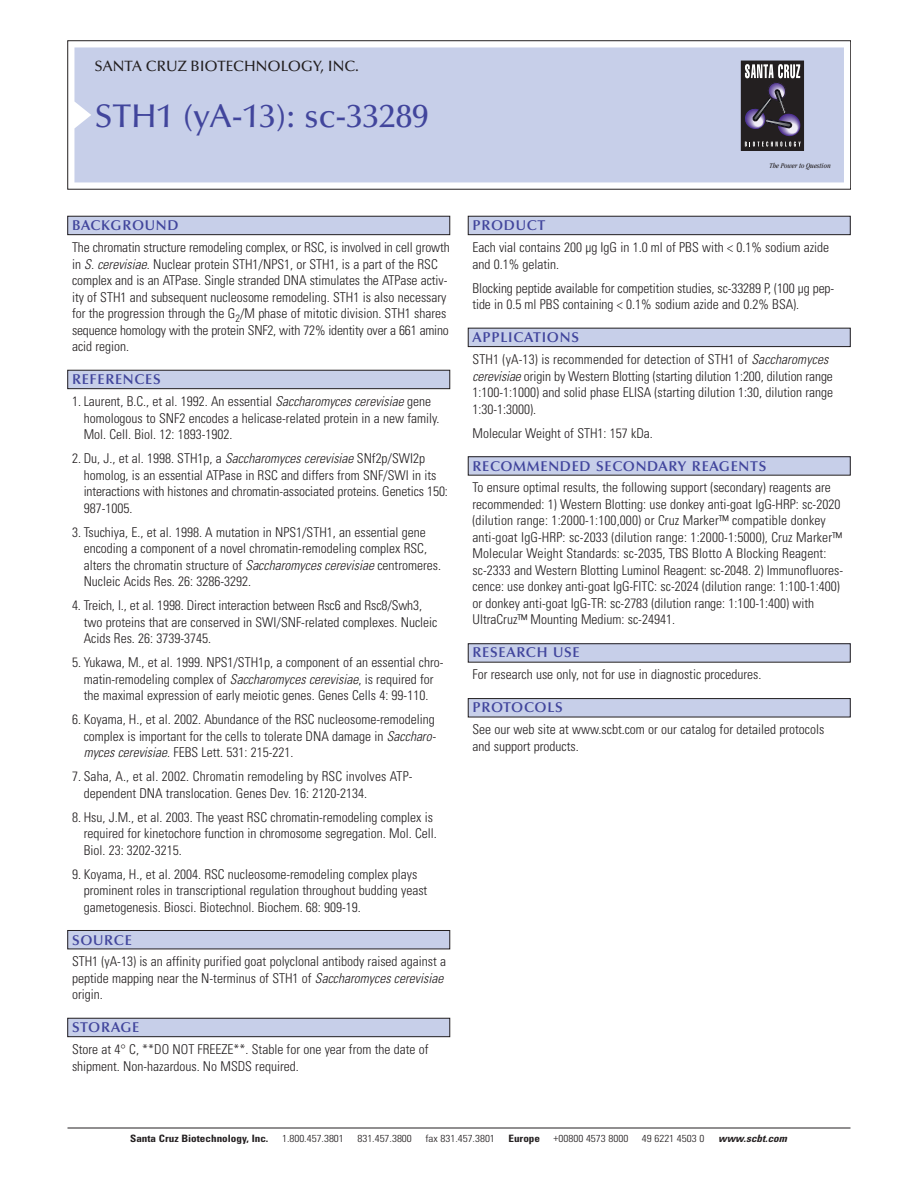
<style>
.page{position:relative;width:918px;height:1188px;background:#fff}
.page>*{position:absolute;margin:0;border:0;box-sizing:border-box;transform-origin:0 0}
.t1{font:500 33px "Optima";color:#41459c}
.t2{font:500 15px "Optima";color:#231f20}
.t3{font:600 14.25px "Optima";letter-spacing:.05em;color:#41459c}
.t4{font:300 condensed 13.5px/16.5px "Univers";color:#231f20}
.t5{font:300 condensed 10.2px "Univers";color:#231f20;scale:1.1 1}
.t6{font:700 condensed 10.2px "Univers";color:#231f20;scale:1.1 1}
.t7{font:italic 700 condensed 10.2px "Univers";color:#231f20;scale:1.1 1}
.t8{font:italic condensed 7.5px "Garamond";color:#231f20}
.s1{font-style:italic}
</style>
<div class="page">
<div style="left:74px;top:47px;width:770px;height:135px;background:#c7cfe9"></div>
<div style="left:741px;top:61px;width:62px;height:89px;background:#231f20"></div>
<div style="left:741px;top:61px;width:63px;height:90px;border:1px solid #231f20"></div>
<svg style="left:741px;top:64px;width:64px;height:83px"></svg>
<hr style="left:68px;top:1128px;width:782px;height:1px;background:#231f20">
<div style="left:68px;top:216px;width:382px;height:19px;background:#c7cfe9"></div>
<div style="left:68px;top:216px;width:382px;height:19px;border:1px solid #231f20"></div>
<div style="left:468px;top:216px;width:382px;height:19px;background:#c7cfe9"></div>
<div style="left:468px;top:216px;width:382px;height:19px;border:1px solid #231f20"></div>
<div style="left:468px;top:328px;width:382px;height:19px;background:#c7cfe9"></div>
<div style="left:468px;top:328px;width:382px;height:19px;border:1px solid #231f20"></div>
<div style="left:68px;top:370px;width:382px;height:19px;background:#c7cfe9"></div>
<div style="left:68px;top:370px;width:382px;height:19px;border:1px solid #231f20"></div>
<div style="left:468px;top:457px;width:382px;height:18px;background:#c7cfe9"></div>
<div style="left:468px;top:699px;width:382px;height:18px;background:#c7cfe9"></div>
<div style="left:468px;top:698px;width:382px;height:19px;border:1px solid #231f20"></div>
<div style="left:468px;top:644px;width:382px;height:18px;background:#c7cfe9"></div>
<div style="left:68px;top:930px;width:382px;height:19px;background:#c7cfe9"></div>
<div style="left:68px;top:930px;width:382px;height:19px;border:1px solid #231f20"></div>
<div style="left:68px;top:1018px;width:382px;height:19px;background:#c7cfe9"></div>
<div style="left:68px;top:1018px;width:382px;height:19px;border:1px solid #231f20"></div>
<p class="t2" style="left:94px;top:60px;width:266px">SANTA CRUZ BIOTECHNOLOGY, INC.</p>
<h1 class="t1" style="left:94px;top:103px;width:336px">STH1 (yA-13): sc-33289</h1>
<p class="t3" style="left:72px;top:220px;width:108px">BACKGROUND</p>
<p class="t4" style="left:72px;top:241px;width:379px">The chromatin structure remodeling complex, or RSC, is involved in cell growth in <span class="s1">S.cerevisiae</span>. Nuclear protein STH1/NPS1, or STH1, is a part of the RSC complex and is an ATPase. Single stranded DNA stimulates the ATPase activ&shy;ity of STH1 and subsequent nucleosome remodeling. STH1 is also necessary for the progression through the G<sub>2</sub>/M phase of mitotic division. STH1 shares sequence homology with the protein SNF2, with 72% identity over a 661 amino acid region.</p>
<p class="t3" style="left:72px;top:373px;width:90px">REFERENCES</p>
<p class="t4" style="left:84px;top:394px;width:357px;text-indent:-12px">1. Laurent, B.C., et al. 1992. An essential <span class="s1">Saccharomyces cerevisiae</span>gene homologous to SNF2 encodes a helicase-related protein in a new family.<br>Mol. Cell. Biol. 12: 1893-1902.</p>
<p class="t4" style="left:84px;top:451px;width:366px;text-indent:-12px">2. Du, J., et al. 1998. STH1p, a <span class="s1">Saccharomyces cerevisiae</span>SNf2p/SWI2p homolog, is an essential ATPase in RSC and differs from SNF/SWI in its interactions with histones and chromatin-associated proteins. Genetics 150:<br>987-1005.</p>
<p class="t4" style="left:84px;top:525px;width:359px;text-indent:-12px">3. Tsuchiya, E., et al. 1998. A mutation in NPS1/STH1, an essential gene encoding a component of a novel chromatin-remodeling complex RSC, alters the chromatin structure of <span class="s1">Saccharomyces cerevisiae</span>centromeres.<br>Nucleic Acids Res. 26: 3286-3292.</p>
<p class="t4" style="left:84px;top:598px;width:355px;text-indent:-12px">4. Treich, I., et al. 1998. Direct interaction between Rsc6 and Rsc8/Swh3, two proteins that are conserved in SWI/SNF-related complexes. Nucleic<br>Acids Res. 26: 3739-3745.</p>
<p class="t4" style="left:72px;top:655px;width:373px;text-align:center">5. Yukawa, M., et al. 1999. NPS1/STH1p, a component of an essential chro&shy;matin-remodeling complex of <span class="s1">Saccharomyces cerevisiae</span>, is required for<br>the maximal expression of early meiotic genes. Genes Cells 4: 99-110.</p>
<p class="t4" style="left:84px;top:712px;width:356px;text-indent:-12px">6. Koyama, H., et al. 2002. Abundance of the RSC nucleosome-remodeling complex is important for the cells to tolerate DNA damage in <span class="s1">Saccharo&shy;myces cerevisiae</span>. FEBS Lett. 531: 215-221.</p>
<p class="t4" style="left:84px;top:769px;width:330px;text-indent:-12px">7. Saha, A., et al. 2002. Chromatin remodeling by RSC involves ATP&shy;dependent DNA translocation. Genes Dev. 16: 2120-2134.</p>
<p class="t4" style="left:84px;top:810px;width:355px;text-indent:-12px">8. Hsu, J.M., et al. 2003. The yeast RSC chromatin-remodeling complex is required for kinetochore function in chromosome segregation. Mol. Cell.<br>Biol. 23: 3202-3215.</p>
<p class="t4" style="left:84px;top:867px;width:345px;text-indent:-12px">9. Koyama, H., et al. 2004. RSC nucleosome-remodeling complex plays prominent roles in transcriptional regulation throughout budding yeast gametogenesis. Biosci. Biotechnol. Biochem. 68: 909-19.</p>
<p class="t3" style="left:72px;top:934px;width:61px">SOURCE</p>
<p class="t4" style="left:72px;top:955px;width:376px;text-align:justify">STH1 (yA-13) is an affinity purified goat polyclonal antibody raised against a peptide mapping near the N-terminus of STH1 of <span class="s1">Saccharomyces cerevisiae </span>origin.</p>
<p class="t3" style="left:72px;top:1022px;width:69px">STORAGE</p>
<p class="t4" style="left:72px;top:1043px;width:358px">Store at 4° C, **DO NOT FREEZE**. Stable for one year from the date of shipment. Non-hazardous. No MSDS required.</p>
<p class="t8" style="left:769px;top:163px;width:63px">The Power to Question</p>
<p class="t3" style="left:473px;top:220px;width:74px">PRODUCT</p>
<p class="t4" style="left:473px;top:241px;width:358px">Each vial contains 200 µg IgG in 1.0 ml of PBS with &lt; 0.1% sodium azide and 0.1% gelatin.</p>
<p class="t4" style="left:473px;top:281px;width:363px">Blocking peptide available for competition studies, sc-33289 P, (100 µg pep&shy;tide in 0.5 ml PBS containing &lt; 0.1% sodium azide and 0.2% BSA).</p>
<p class="t3" style="left:473px;top:331px;width:108px">APPLICATIONS</p>
<p class="t4" style="left:473px;top:352px;width:362px">STH1 (yA-13) is recommended for detection of STH1 of <span class="s1">Saccharomyces cerevisiae</span>origin by Western Blotting (starting dilution 1:200, dilution range 1:100-1:1000) and solid phase ELISA (starting dilution 1:30, dilution range 1:30-1:3000).</p>
<p class="t4" style="left:473px;top:426px;width:182px">Molecular Weight of STH1: 157 kDa.</p>
<p class="t3" style="left:473px;top:460px;width:295px">RECOMMENDED SECONDARY REAGENTS</p>
<p class="t4" style="left:473px;top:481px;width:372px">To ensure optimal results, the following support (secondary) reagents are recommended: 1) Western Blotting: use donkey anti-goat IgG-HRP: sc-2020 (dilution range: 1:2000-1:100,000) or Cruz Marker™ compatible donkey anti-goat IgG-HRP: sc-2033 (dilution range: 1:2000-1:5000), Cruz Marker™ Molecular Weight Standards: sc-2035, TBS Blotto A Blocking Reagent: sc-2333 and Western Blotting Luminol Reagent: sc-2048. 2) Immunofluores&shy;cence: use donkey anti-goat IgG-FITC: sc-2024 (dilution range: 1:100-1:400) or donkey anti-goat IgG-TR: sc-2783 (dilution range: 1:100-1:400) with UltraCruz™ Mounting Medium: sc-24941.</p>
<p class="t3" style="left:473px;top:647px;width:109px">RESEARCH USE</p>
<p class="t4" style="left:473px;top:668px;width:290px">For research use only, not for use in diagnostic procedures.</p>
<p class="t3" style="left:473px;top:702px;width:92px">PROTOCOLS</p>
<p class="t4" style="left:473px;top:723px;width:353px">See our web site at www.scbt.com or our catalog for detailed protocols and support products.</p>
<p class="t6" style="left:130px;top:1135px;width:127px">Santa Cruz Biotechnology, Inc.</p>
<p class="t5" style="left:282px;top:1135px;width:58px">1.800.457.3801</p>
<p class="t5" style="left:357px;top:1135px;width:51px">831.457.3800</p>
<p class="t5" style="left:425px;top:1135px;width:65px">fax 831.457.3801</p>
<p class="t6" style="left:508px;top:1135px;width:30px">Europe</p>
<p class="t5" style="left:554px;top:1135px;width:69px">+00800 4573 8000</p>
<p class="t5" style="left:642px;top:1135px;width:58px">49 6221 4503 0</p>
<p class="t7" style="left:718px;top:1135px;width:66px">www.scbt.com</p>
</div>
